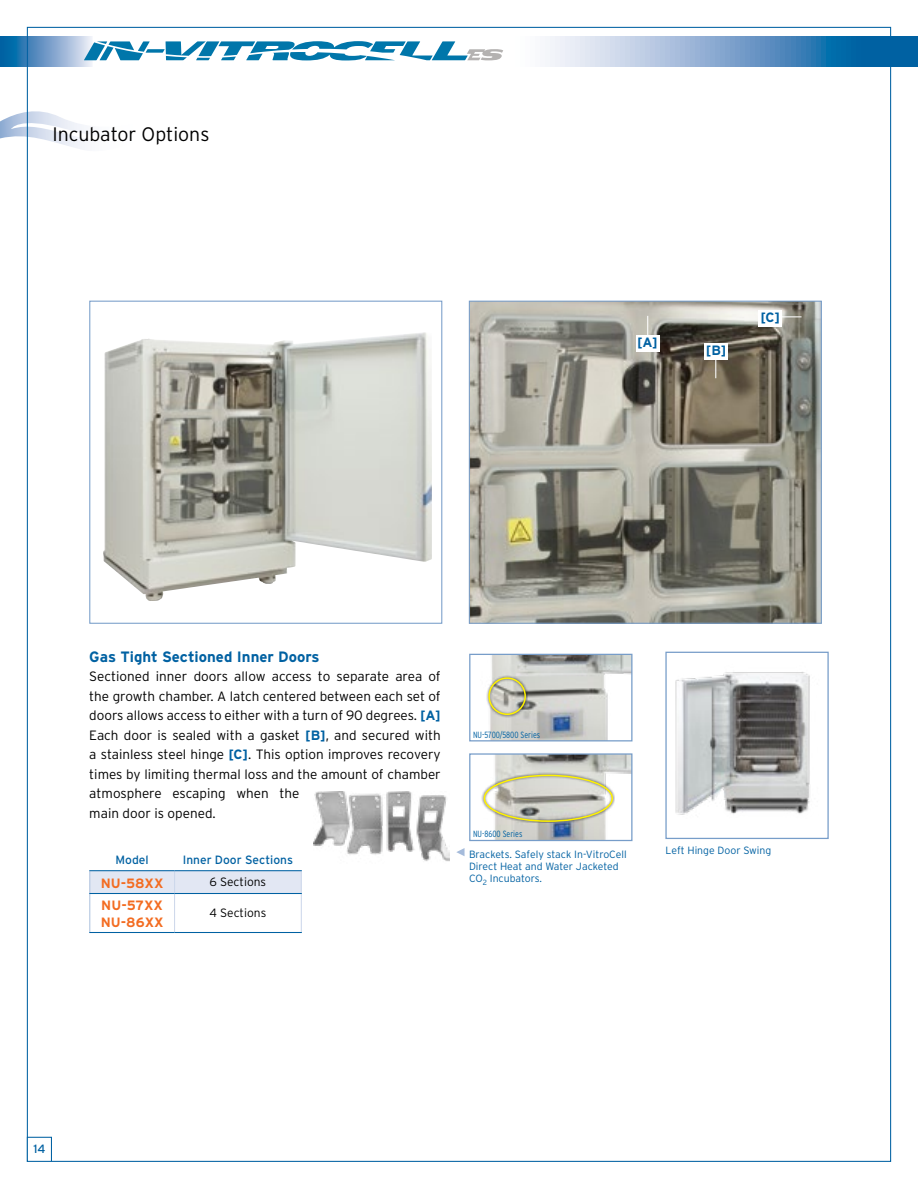
<style>
.page{position:relative;width:918px;height:1188px;background:#fff}
.page>*{position:absolute;margin:0;border:0;box-sizing:border-box;transform-origin:0 0}
.t1{font:300 19.5px "Interstate";color:#000}
.t2{font:700 15px "Interstate";color:#0061a2}
.t3{font:300 13.5px/19.5px "Interstate";color:#000}
.t4{font:700 13.5px/16.2px "Interstate";color:#f36c21}
.t5{font:700 13.5px "Interstate";color:#0061a2}
.t6{font:12px "Interstate";color:#0061a2}
.t7{font:300 12px "Interstate";color:#000}
.t8{font:300 10.5px/12px "Interstate";color:#0061a2}
.t9{font:300 condensed 9px "Interstate";color:#0061a2}
.s1{font-weight:700;color:#0061a2}
</style>
<div class="page">
<svg style="left:0;top:105px;width:85px;height:56px"></svg>
<hr style="left:89px;top:894px;width:1px;height:38px;background:#afc3df">
<div style="left:89px;top:871px;width:213px;height:22px;background:#e2e7f3"></div>
<hr style="left:174px;top:894px;width:1px;height:38px;background:#cdd8eb">
<hr style="left:301px;top:894px;width:1px;height:38px;background:#cdd8eb">
<hr style="left:89px;top:870px;width:86px;height:1px;background:#0061a2">
<hr style="left:175px;top:870px;width:127px;height:1px;background:#0061a2">
<hr style="left:89px;top:893px;width:86px;height:1px;background:#0061a2">
<hr style="left:175px;top:893px;width:127px;height:1px;background:#0061a2">
<hr style="left:89px;top:932px;width:86px;height:1px;background:#0061a2">
<hr style="left:175px;top:932px;width:127px;height:1px;background:#0061a2">
<svg style="left:0;top:36px;width:93px;height:30px;background:#6599c6"></svg>
<svg style="left:299px;top:36px;width:619px;height:30px"></svg>
<div style="left:27px;top:1137px;width:25px;height:25px;border:1px solid #0061a2"></div>
<svg style="left:84px;top:41px;width:419px;height:19px"></svg>
<img style="left:675px;top:672px;width:135px;height:143px">
<div style="left:665px;top:652px;width:164px;height:187px;border:1px solid #779dc9"></div>
<div style="left:89px;top:301px;width:353px;height:323px;border:1px solid #779dc9"></div>
<img style="left:103px;top:332px;width:329px;height:269px">
<img style="left:471px;top:303px;width:349px;height:319px">
<div style="left:469px;top:301px;width:353px;height:323px;border:1px solid #779dc9"></div>
<div style="left:636px;top:335px;width:23px;height:16px;background:#fff"></div>
<svg style="left:647px;top:316px;width:1px;height:19px"></svg>
<div style="left:704px;top:343px;width:24px;height:16px;background:#fff"></div>
<svg style="left:715px;top:359px;width:1px;height:19px"></svg>
<div style="left:759px;top:310px;width:23px;height:16px;background:#fff"></div>
<svg style="left:782px;top:316px;width:20px;height:1px"></svg>
<svg style="left:456px;top:848px;width:9px;height:8px"></svg>
<img style="left:314px;top:792px;width:136px;height:70px">
<img style="left:490px;top:656px;width:141px;height:83px">
<div style="left:469px;top:654px;width:164px;height:87px;border:1px solid #779dc9"></div>
<div style="left:486px;top:675px;width:42px;height:42px;background:#000;opacity:.75"></div>
<div style="left:488px;top:677px;width:38px;height:38px;border:2px solid #fff200;border-radius:50%"></div>
<img style="left:494px;top:755px;width:137px;height:84px">
<div style="left:469px;top:753px;width:164px;height:88px;border:1px solid #779dc9"></div>
<div style="left:481px;top:772px;width:134px;height:51px;background:#000;opacity:.75"></div>
<div style="left:484px;top:775px;width:129px;height:47px;border:2px solid #fff200;border-radius:50%"></div>
<h1 class="t1" style="left:52px;top:122px;width:159px">Incubator Options</h1>
<p class="t5" style="left:637px;top:334px;width:22px">[A]</p>
<p class="t5" style="left:706px;top:342px;width:22px">[B]</p>
<p class="t5" style="left:760px;top:309px;width:21px">[C]</p>
<p class="t2" style="left:89px;top:647px;width:232px">Gas Tight Sectioned Inner Doors</p>
<p class="t3" style="left:89px;top:666px;width:353px">Sectioned inner doors allow access to separate area of the growth chamber. A latch centered between each set of doors allows access to either with a turn of 90 degrees. <span class="s1">[A] </span>Each door is sealed with a gasket <span class="s1">[B]</span>, and secured with a stainless steel hinge <span class="s1">[C]</span>. This option improves recovery times by limiting thermal loss and the amount of chamber atmosphere escaping when the<br>main door is opened.</p>
<p class="t6" style="left:116px;top:853px;width:35px">Model</p>
<p class="t6" style="left:183px;top:852px;width:112px">Inner Door Sections</p>
<p class="t4" style="left:101px;top:875px;width:64px">NU-58XX</p>
<p class="t7" style="left:210px;top:875px;width:58px">6 Sections</p>
<p class="t4" style="left:101px;top:897px;width:64px">NU-57XX<br>NU-86XX</p>
<p class="t7" style="left:210px;top:905px;width:58px">4 Sections</p>
<p class="t9" style="left:473px;top:729px;width:69px">NU-5700/5800 Series</p>
<p class="t9" style="left:473px;top:828px;width:51px">NU-8600 Series</p>
<p class="t8" style="left:469px;top:848px;width:159px">Brackets. Safely stack In-VitroCell<br>Direct Heat and Water Jacketed<br>CO<sub>2</sub> Incubators.</p>
<p class="t8" style="left:666px;top:844px;width:107px">Left Hinge Door Swing</p>
<p class="t6" style="left:33px;top:1141px;width:14px">14</p>
</div>
